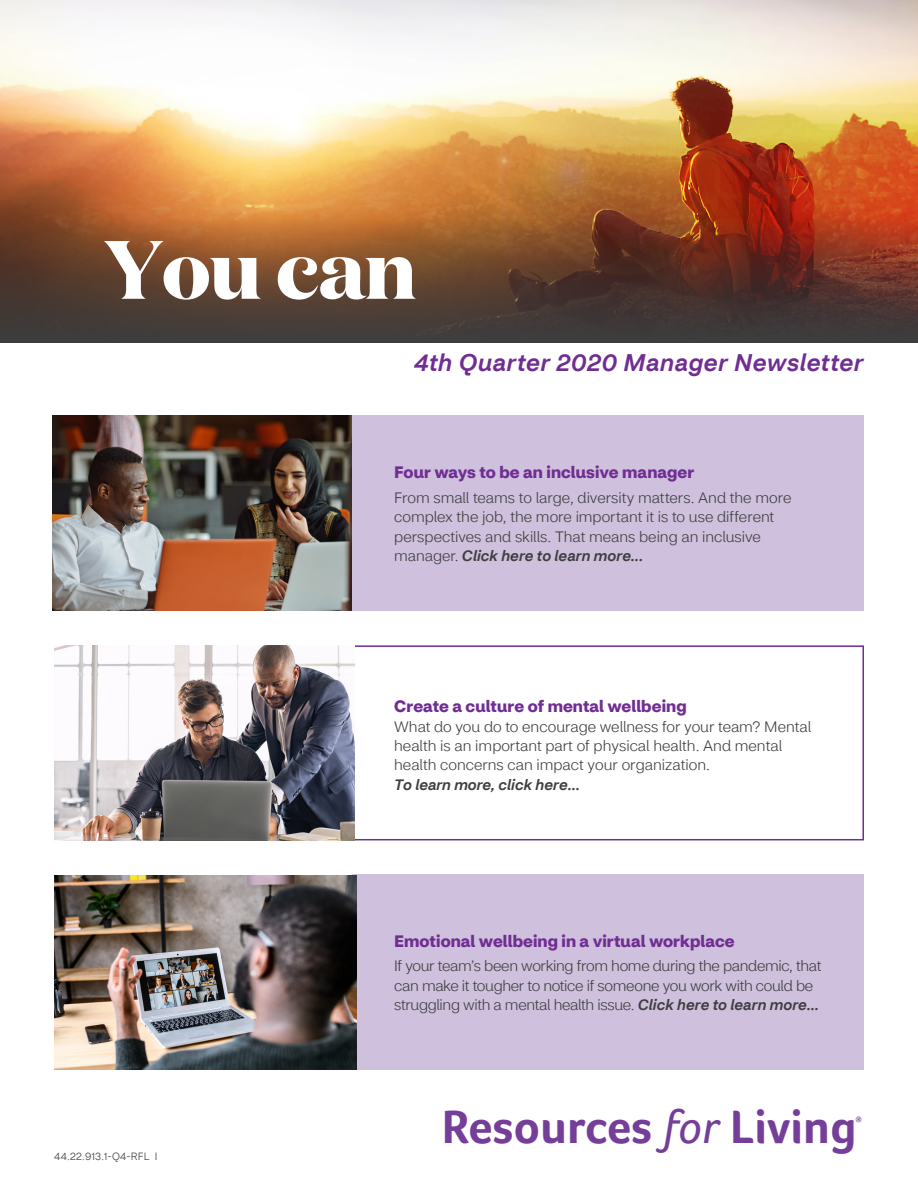
<style>
.page{position:relative;width:918px;height:1188px;background:#fff}
.page>*{position:absolute;margin:0;border:0;box-sizing:border-box;transform-origin:0 0}
.t1{font:700 82.5px "Domaine Display";letter-spacing:-.01em;color:#fff}
.t2{font:700 48px "Foco";color:#753e98}
.t3{font:italic 500 24px "CVS Health Sans";letter-spacing:.025em;color:#702d92}
.Body{font:700 16.5px "CVS Health Sans";letter-spacing:.005em;color:#702d92}
.Body_headline{font:700 16.5px "CVS Health Sans";letter-spacing:.005em;color:#702d92}
.Body-2{font:300 15px/19.5px "CVS Health Sans";letter-spacing:-.005em;color:#3e3e3f}
._11-Part_number__200{font:300 10.5px "CVS Health Sans";letter-spacing:.015em;color:#3e3e3f}
.t4{font:700 7.95px "Foco";color:#753e98}
.s1{font-weight:500;font-style:italic}
.s2{font-weight:400;font-style:italic}
</style>
<div class="page">
<img style="left:53px;top:416px;width:299px;height:195px">
<div style="left:348px;top:645px;width:516px;height:195px;border:2px solid #702d92"></div>
<div style="left:352px;top:875px;width:511px;height:195px;background:#cfc0dd"></div>
<div style="left:352px;top:416px;width:511px;height:195px;background:#cfc0dd"></div>
<img style="left:55px;top:645px;width:300px;height:195px">
<img style="left:55px;top:875px;width:301px;height:195px">
<img style="left:0;top:0;width:918px;height:214px">
<svg style="left:0;top:214px;width:918px;height:128px;background:#69412e"></svg>
<p class="t1" style="left:105px;top:209px;width:314px">You can</p>
<h1 class="t3" style="left:414px;top:348px;width:451px">4th Quarter 2020 Manager Newsletter</h1>
<h2 class="Body_headline" style="left:394px;top:462px;width:302px">Four ways to be an inclusive manager</h2>
<p class="Body-2" style="left:394px;top:488px;width:399px">From small teams to large, diversity matters. And the more complex the job, the more important it is to use different perspectives and skills. That means being an inclusive manager. <span class="s1">Click here to learn more...</span></p>
<p class="Body" style="left:394px;top:695px;width:294px">Create a culture of mental wellbeing</p>
<p class="Body-2" style="left:394px;top:717px;width:418px">What do you do to encourage wellness for your team? Mental health is an important part of physical health. And mental health concerns can impact your organization.<br><span class="s1">To learn more, click here...</span></p>
<p class="_11-Part_number__200" style="left:54px;top:1150px;width:105px">44.22.913.1-Q4-RFL I</p>
<p class="Body" style="left:394px;top:930px;width:342px">Emotional wellbeing in a virtual workplace</p>
<p class="Body-2" style="left:394px;top:957px;width:429px">If your team’s been working from home during the pandemic, that can make it tougher to notice if someone you work with could be struggling with a mental health issue. <span class="s1">Click here to learn more...</span></p>
<p class="t2" style="left:442px;top:1099px;width:416px">Resources <span class="s2">for</span> Living</p>
<p class="t4" style="left:856px;top:1115px;width:8px">®</p>
</div>
